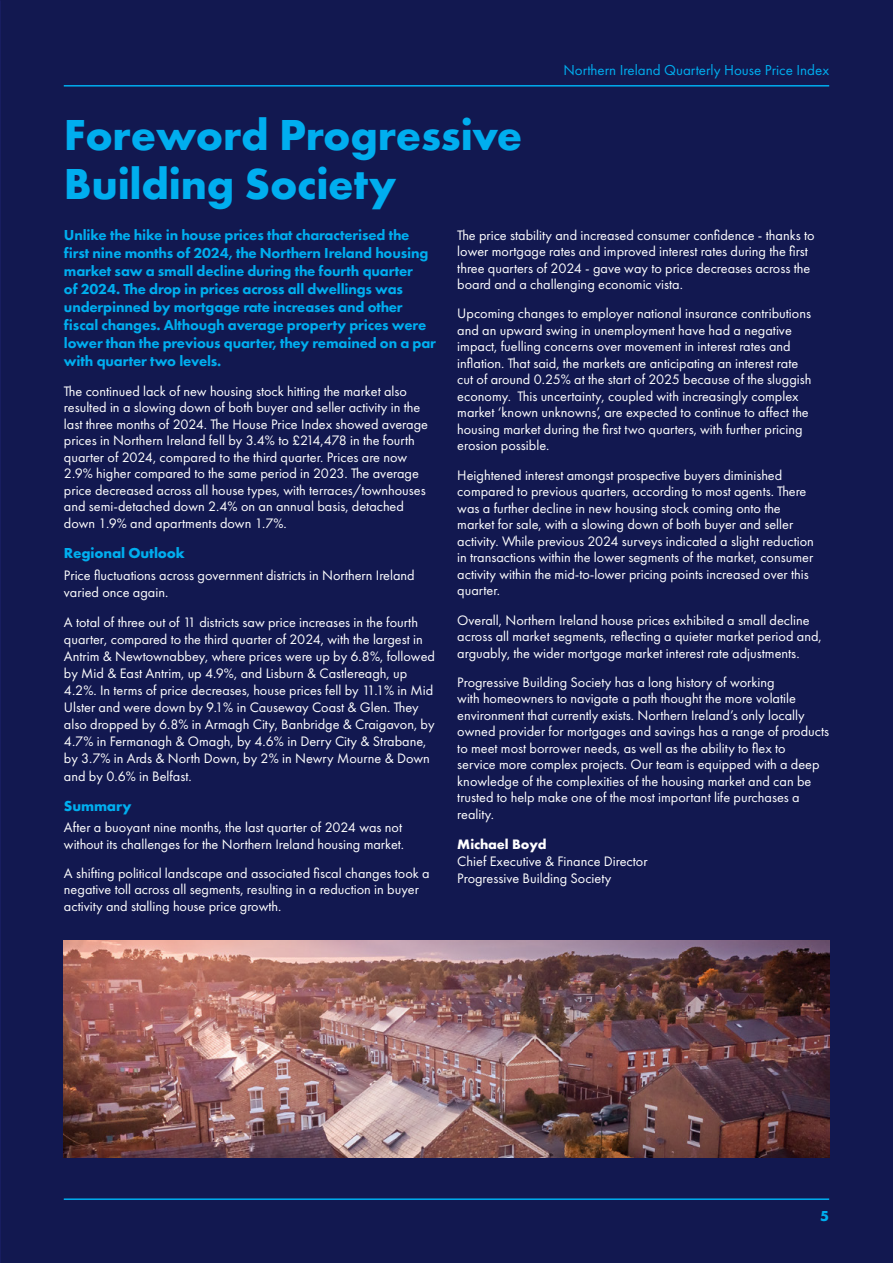
<style>
.page{position:relative;width:893px;height:1263px;background:#121850}
.page>*{position:absolute;margin:0;border:0;box-sizing:border-box;transform-origin:0 0}
.Title_bright_blue_30pt{font:700 45px/49.5px "Futura PT";letter-spacing:-.005em;color:#00aeef}
.Lead_heavy_bright_blue_10pt{font:800 15px/18px "Futura PT";letter-spacing:-.01em;color:#00aeef}
.t1{font:15px "Futura PT";color:#00aeef}
.Subheading_bright_blue_10pt{font:700 15px "Futura PT";letter-spacing:-.01em;color:#00aeef}
.Body_copy_9_5pt{font:14.25px/16.5px "Futura PT";color:#fff}
.s1{font-weight:700}
</style>
<div class="page">
<hr style="left:64px;top:85px;width:765px;height:2px;background:#00aeef">
<hr style="left:64px;top:1198px;width:765px;height:2px;background:#00aeef">
<img style="left:64px;top:941px;width:765px;height:217px">
<p class="t1" style="left:563px;top:61px;width:267px">Northern Ireland Quarterly House Price Index</p>
<h1 class="Title_bright_blue_30pt" style="left:64px;top:109px;width:460px">Foreword Progressive<br>Building Society</h1>
<p class="Lead_heavy_bright_blue_10pt" style="left:64px;top:226px;width:373px">Unlike the hike in house prices that characterised the first nine months of 2024, the Northern Ireland housing market saw a small decline during the fourth quarter<br>of 2024. The drop in prices across all dwellings was underpinned by mortgage rate increases and other fiscal changes. Although average property prices were lower than the previous quarter, they remained on a par with quarter two levels.</p>
<h1 class="Body_copy_9_5pt" style="left:64px;top:382px;width:366px">The continued lack of new housing stock hitting the market also resulted in a slowing down of both buyer and seller activity in the last three months of 2024. The House Price Index showed average prices in Northern Ireland fell by 3.4% to £214,478 in the fourth quarter of 2024, compared to the third quarter. Prices are now 2.9% higher compared to the same period in 2023. The average price decreased across all house types, with terraces/townhouses and semi-detached down 2.4% on an annual basis, detached down 1.9% and apartments down 1.7%.</h1>
<h2 class="Subheading_bright_blue_10pt" style="left:64px;top:544px;width:122px">Regional Outlook</h2>
<h1 class="Body_copy_9_5pt" style="left:64px;top:566px;width:352px;line-height:17.1px">Price fluctuations across government districts in Northern Ireland varied once again.</h1>
<h1 class="Body_copy_9_5pt" style="left:64px;top:613px;width:373px;line-height:17.1px">A total of three out of 11 districts saw price increases in the fourth quarter, compared to the third quarter of 2024, with the largest in Antrim &amp; Newtownabbey, where prices were up by 6.8%, followed by Mid &amp; East Antrim, up 4.9%, and Lisburn &amp; Castlereagh, up 4.2%. In terms of price decreases, house prices fell by 11.1% in Mid Ulster and were down by 9.1% in Causeway Coast &amp; Glen. They also dropped by 6.8% in Armagh City, Banbridge &amp; Craigavon, by 4.7% in Fermanagh &amp; Omagh, by 4.6% in Derry City &amp; Strabane, by 3.7% in Ards &amp; North Down, by 2% in Newry Mourne &amp; Down and by 0.6% in Belfast.</h1>
<h2 class="Subheading_bright_blue_10pt" style="left:64px;top:797px;width:69px">Summary</h2>
<h1 class="Body_copy_9_5pt" style="left:64px;top:819px;width:342px">After a buoyant nine months, the last quarter of 2024 was not without its challenges for the Northern Ireland housing market.</h1>
<h1 class="Body_copy_9_5pt" style="left:64px;top:865px;width:367px">A shifting political landscape and associated fiscal changes took a negative toll across all segments, resulting in a reduction in buyer activity and stalling house price growth.</h1>
<h1 class="Body_copy_9_5pt" style="left:457px;top:227px;width:359px">The price stability and increased consumer confidence - thanks to lower mortgage rates and improved interest rates during the first three quarters of 2024 - gave way to price decreases across the board and a challenging economic vista.</h1>
<h1 class="Body_copy_9_5pt" style="left:457px;top:305px;width:356px">Upcoming changes to employer national insurance contributions and an upward swing in unemployment have had a negative impact, fuelling concerns over movement in interest rates and inflation. That said, the markets are anticipating an interest rate cut of around 0.25% at the start of 2025 because of the sluggish economy. This uncertainty, coupled with increasingly complex market ‘known unknowns’, are expected to continue to affect the housing market during the first two quarters, with further pricing erosion possible.</h1>
<h1 class="Body_copy_9_5pt" style="left:457px;top:467px;width:358px">Heightened interest amongst prospective buyers diminished compared to previous quarters, according to most agents. There was a further decline in new housing stock coming onto the market for sale, with a slowing down of both buyer and seller activity. While previous 2024 surveys indicated a slight reduction in transactions within the lower segments of the market, consumer activity within the mid-to-lower pricing points increased over this quarter.</h1>
<h1 class="Body_copy_9_5pt" style="left:457px;top:611px;width:366px">Overall, Northern Ireland house prices exhibited a small decline across all market segments, reflecting a quieter market period and, arguably, the wider mortgage market interest rate adjustments.</h1>
<h1 class="Body_copy_9_5pt" style="left:457px;top:674px;width:373px">Progressive Building Society has a long history of working<br>with homeowners to navigate a path thought the more volatile environment that currently exists. Northern Ireland’s only locally owned provider for mortgages and savings has a range of products to meet most borrower needs, as well as the ability to flex to<br>service more complex projects. Our team is equipped with a deep knowledge of the complexities of the housing market and can be trusted to help make one of the most important life purchases a reality.</h1>
<h1 class="Body_copy_9_5pt" style="left:457px;top:835px;width:192px;line-height:17.1px"><span class="s1">Michael Boyd<br></span>Chief Executive &amp; Finance Director<br>Progressive Building Society</h1>
<p class="Subheading_bright_blue_10pt" style="left:820px;top:1206px;width:10px">5</p>
</div>
